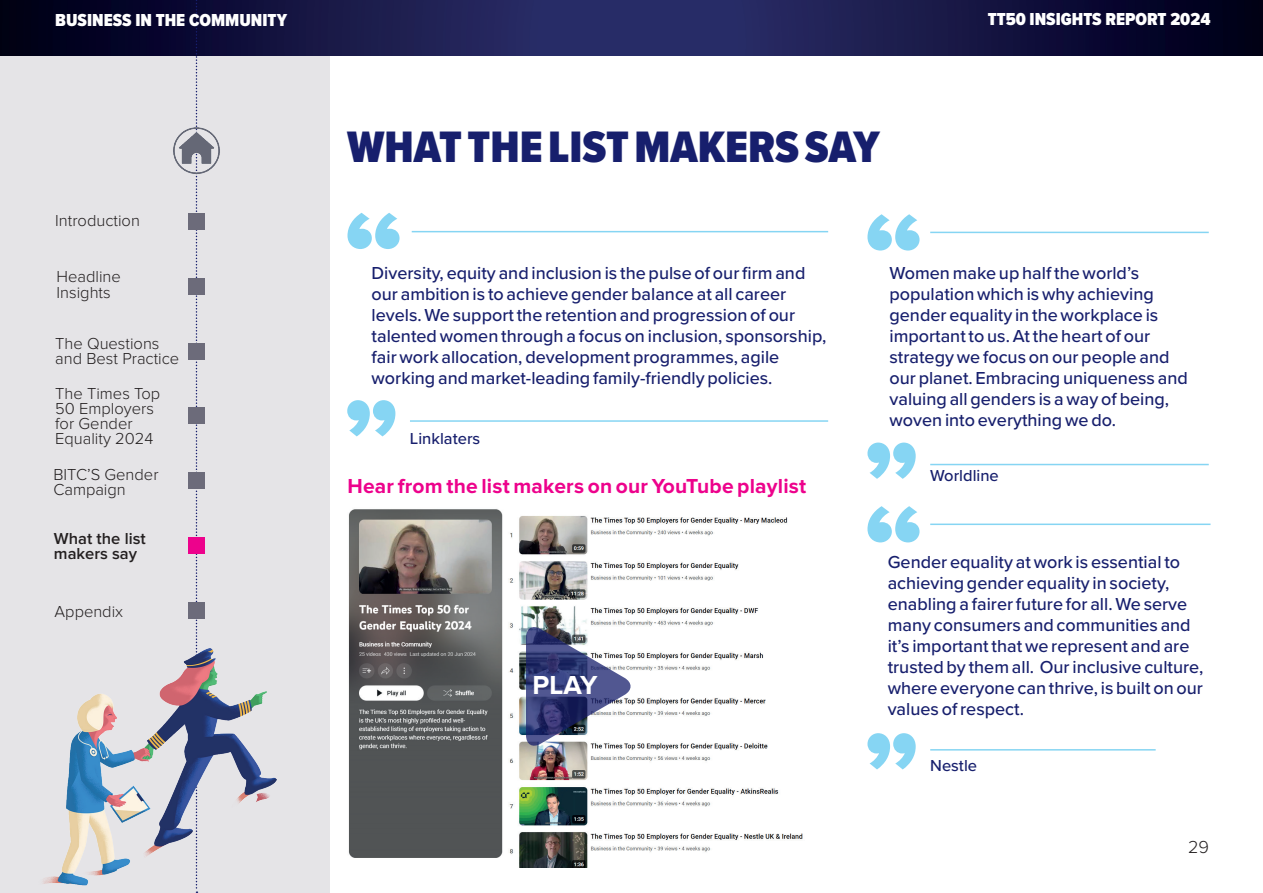
<style>
.page{position:relative;width:1263px;height:893px;background:#fff}
.page>*{position:absolute;margin:0;border:0;box-sizing:border-box;transform-origin:0 0}
.t1{font:900 45.6px "Proxima Nova Cond";color:#171f6d}
.t2{font:700 27px "Proxima Nova";color:#fff}
.t3{font:700 21px "Proxima Nova";letter-spacing:.01em;color:#ed028c}
.t4{font:500 18px/21px "Proxima Nova";color:#171f6d}
.t5{font:900 18px "Proxima Nova Cond";color:#fff}
.t6{font:300 18px "Proxima Nova";color:#231f20}
.t7{font:300 16.5px/15px "Proxima Nova";color:#231f20}
.t8{font:500 16.5px "Proxima Nova";color:#171f6d}
.t9{font:600 16.5px/15px "Proxima Nova";color:#231f20}
</style>
<div class="page">
<div style="left:0;top:0;width:329px;height:893px;background:#e5e4e7"></div>
<img style="left:0;top:0;width:1263px;height:55px">
<svg style="left:196px;top:0;width:1px;height:893px"></svg>
<img style="left:43px;top:649px;width:234px;height:237px">
<svg style="left:347px;top:400px;width:48px;height:36px"></svg>
<svg style="left:347px;top:213px;width:52px;height:36px"></svg>
<hr style="left:412px;top:231px;width:416px;height:1px;background:#86d5f3">
<hr style="left:410px;top:420px;width:418px;height:2px;background:#86d5f3">
<svg style="left:867px;top:443px;width:49px;height:36px"></svg>
<svg style="left:867px;top:214px;width:52px;height:37px"></svg>
<hr style="left:930px;top:232px;width:279px;height:1px;background:#86d5f3">
<hr style="left:930px;top:464px;width:279px;height:1px;background:#86d5f3">
<svg style="left:867px;top:733px;width:49px;height:36px"></svg>
<svg style="left:867px;top:506px;width:52px;height:36px"></svg>
<hr style="left:930px;top:524px;width:280px;height:1px;background:#86d5f3">
<hr style="left:930px;top:749px;width:226px;height:2px;background:#86d5f3">
<img style="left:173px;top:126px;width:47px;height:48px">
<img style="left:348px;top:509px;width:455px;height:358px">
<div style="left:188px;top:213px;width:17px;height:17px;background:#6c6b7a"></div>
<div style="left:188px;top:278px;width:17px;height:17px;background:#6c6b7a"></div>
<div style="left:188px;top:343px;width:17px;height:16px;background:#6c6b7a"></div>
<div style="left:188px;top:472px;width:17px;height:17px;background:#6c6b7a"></div>
<div style="left:188px;top:602px;width:17px;height:17px;background:#6c6b7a"></div>
<div style="left:188px;top:408px;width:17px;height:16px;background:#6c6b7a"></div>
<div style="left:188px;top:537px;width:17px;height:17px;background:#ed028c"></div>
<svg style="left:526px;top:625px;width:106px;height:122px"></svg>
<p class="t5" style="left:55px;top:7px;width:233px">BUSINESS IN THE COMMUNITY</p>
<p class="t5" style="left:988px;top:6px;width:224px">TT50 INSIGHTS REPORT 2024</p>
<p class="t7" style="left:55px;top:213px;width:86px">Introduction</p>
<p class="t7" style="left:57px;top:268px;width:66px;line-height:16.5px">Headline<br>Insights</p>
<p class="t7" style="left:55px;top:336px;width:126px">The Questions and Best Practice</p>
<p class="t7" style="left:55px;top:386px;width:106px">The Times Top<br>50 Employers for Gender<br>Equality 2024</p>
<p class="t7" style="left:53px;top:467px;width:107px">BITC’S Gender<br>Campaign</p>
<p class="t9" style="left:54px;top:532px;width:93px">What the list makers say</p>
<p class="t7" style="left:55px;top:604px;width:70px">Appendix</p>
<h1 class="t1" style="left:347px;top:113px;width:534px">WHAT THE LIST MAKERS SAY</h1>
<p class="t4" style="left:372px;top:262px;width:456px">Diversity, equity and inclusion is the pulse of our firm and our ambition is to achieve gender balance at all career levels. We support the retention and progression of our talented women through a focus on inclusion, sponsorship, fair work allocation, development programmes, agile working and market-leading family-friendly policies.</p>
<p class="t4" style="left:889px;top:262px;width:300px">Women make up half the world’s population which is why achieving gender equality in the workplace is important to us. At the heart of our strategy we focus on our people and our planet. Embracing uniqueness and valuing all genders is a way of being, woven into everything we do.</p>
<p class="t8" style="left:410px;top:427px;width:72px">Linklaters</p>
<p class="t3" style="left:347px;top:474px;width:460px">Hear from the list makers on our YouTube playlist</p>
<h2 class="t2" style="left:533px;top:670px;width:66px">PLAY</h2>
<p class="t8" style="left:930px;top:463px;width:70px">Worldline</p>
<p class="t4" style="left:888px;top:550px;width:317px">Gender equality at work is essential to achieving gender equality in society, enabling a fairer future for all. We serve many consumers and communities and it’s important that we represent and are trusted by them all. Our inclusive culture, where everyone can thrive, is built on our values of respect.</p>
<p class="t8" style="left:930px;top:753px;width:48px">Nestle</p>
<p class="t6" style="left:1188px;top:837px;width:22px">29</p>
</div>
